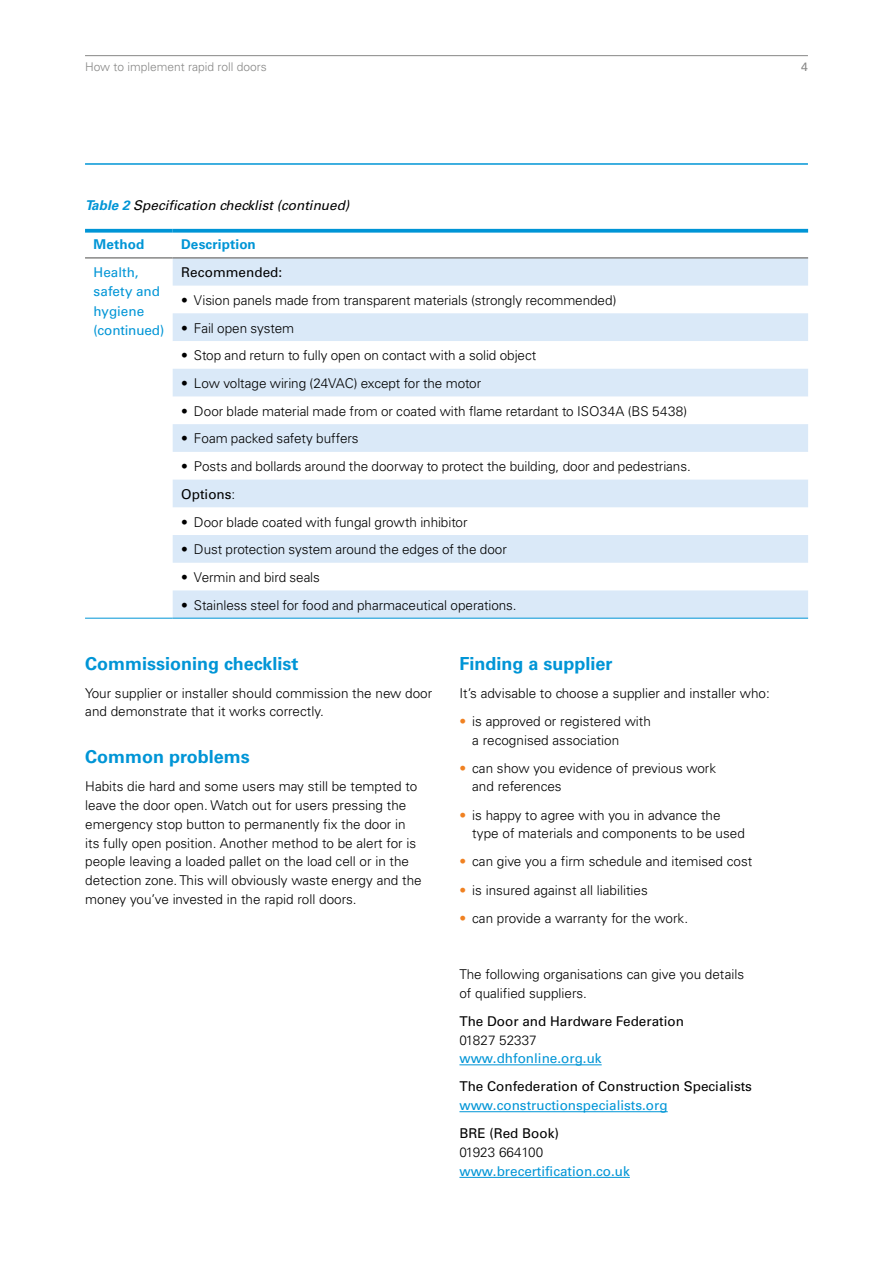
<style>
.page{position:relative;width:893px;height:1263px;background:#fff}
.page>*{position:absolute;margin:0;border:0;box-sizing:border-box;transform-origin:0 0}
.t1{font:700 18px "Univers";color:#0095d6}
.t2{font:300 13.5px/18.8px "Univers";color:#000}
.t3{font:13.5px/19.5px "Univers";color:#0095d6}
.t4{font:13.5px "Univers";color:#000}
.t5{font:italic 13.5px "Univers";color:#000}
.t6{font:700 13.5px "Univers";letter-spacing:.01em;color:#0095d6}
.t7{font:300 12px "Univers";color:#878786}
.t8{font:12px "Univers";color:#878786}
.s1{font-weight:700;color:#0095d6}
.s2{font-weight:400}
.s3{color:#f08121}
</style>
<div class="page">
<hr style="left:85px;top:55px;width:723px;height:1px;background:#878786">
<hr style="left:85px;top:163px;width:723px;height:2px;background:#0095d6">
<hr style="left:459px;top:1064px;width:143px;height:1px;background:#0095d6">
<hr style="left:459px;top:1111px;width:209px;height:1px;background:#0095d6">
<hr style="left:459px;top:1177px;width:171px;height:1px;background:#0095d6">
<svg style="left:173px;top:259px;width:635px;height:359px;fill:#dae9f8"></svg>
<svg style="left:85px;top:229px;width:88px;height:4px"></svg>
<svg style="left:173px;top:229px;width:635px;height:4px;background:#189fd9"></svg>
<hr style="left:85px;top:257px;width:88px;height:2px;background:#878786">
<hr style="left:173px;top:257px;width:635px;height:2px;background:#878786">
<hr style="left:85px;top:618px;width:88px;height:1px;background:#0095d6">
<hr style="left:173px;top:618px;width:635px;height:1px;background:#0095d6">
<p class="t7" style="left:85px;top:60px;width:183px">How to implement rapid roll doors</p>
<p class="t8" style="left:801px;top:60px;width:8px">4</p>
<p class="t5" style="left:85px;top:197px;width:266px"><span class="s1">Table 2</span> Specification checklist (continued)</p>
<p class="t6" style="left:94px;top:237px;width:52px">Method</p>
<p class="t6" style="left:181px;top:237px;width:76px">Description</p>
<p class="t3" style="left:94px;top:262px;width:72px">Health, safety and hygiene (continued)</p>
<p class="t4" style="left:181px;top:264px;width:102px">Recommended:</p>
<p class="t2" style="left:181px;top:291px;width:437px">• Vision panels made from transparent materials (strongly recommended)</p>
<p class="t2" style="left:181px;top:318px;width:114px">• Fail open system</p>
<p class="t2" style="left:181px;top:346px;width:357px">• Stop and return to fully open on contact with a solid object</p>
<p class="t2" style="left:181px;top:374px;width:301px">• Low voltage wiring (24VAC) except for the motor</p>
<p class="t2" style="left:181px;top:401px;width:508px">• Door blade material made from or coated with flame retardant to ISO34A (BS 5438)</p>
<p class="t2" style="left:181px;top:429px;width:179px">• Foam packed safety buffers</p>
<p class="t2" style="left:181px;top:452px;width:511px;line-height:27.8px">• Posts and bollards around the doorway to protect the building, door and pedestrians.<br><span class="s2">Options</span>:</p>
<p class="t2" style="left:181px;top:512px;width:288px">• Door blade coated with fungal growth inhibitor</p>
<p class="t2" style="left:181px;top:540px;width:327px">• Dust protection system around the edges of the door</p>
<p class="t2" style="left:181px;top:568px;width:140px">• Vermin and bird seals</p>
<p class="t2" style="left:181px;top:595px;width:337px">• Stainless steel for food and pharmaceutical operations.</p>
<h1 class="t1" style="left:85px;top:653px;width:215px">Commissioning checklist</h1>
<p class="t2" style="left:85px;top:683px;width:349px">Your supplier or installer should commission the new door and demonstrate that it works correctly.</p>
<h1 class="t1" style="left:85px;top:746px;width:166px">Common problems</h1>
<p class="t2" style="left:85px;top:777px;width:338px">Habits die hard and some users may still be tempted to leave the door open. Watch out for users pressing the emergency stop button to permanently fix the door in its fully open position. Another method to be alert for is people leaving a loaded pallet on the load cell or in the detection zone. This will obviously waste energy and the money you’ve invested in the rapid roll doors.</p>
<h1 class="t1" style="left:459px;top:653px;width:155px">Finding a supplier</h1>
<p class="t2" style="left:459px;top:683px;width:312px">It’s advisable to choose a supplier and installer who:</p>
<p class="t2" style="left:472px;top:712px;width:180px;text-indent:-13px"><span class="s3">•</span> is approved or registered with a recognised association</p>
<p class="t2" style="left:472px;top:758px;width:245px;text-indent:-13px"><span class="s3">•</span> can show you evidence of previous work and references</p>
<p class="t2" style="left:472px;top:805px;width:274px;text-indent:-13px"><span class="s3">•</span> is happy to agree with you in advance the type of materials and components to be used</p>
<p class="t2" style="left:459px;top:852px;width:294px"><span class="s3">•</span> can give you a firm schedule and itemised cost</p>
<p class="t2" style="left:459px;top:880px;width:190px"><span class="s3">•</span> is insured against all liabilities</p>
<p class="t2" style="left:459px;top:908px;width:230px"><span class="s3">•</span> can provide a warranty for the work.</p>
<p class="t2" style="left:459px;top:965px;width:286px">The following organisations can give you details of qualified suppliers.</p>
<p class="t4" style="left:459px;top:1013px;width:226px">The Door and Hardware Federation</p>
<p class="t2" style="left:459px;top:1030px;width:79px">01827 52337</p>
<p class="t3" style="left:459px;top:1049px;width:144px">www.dhfonline.org.uk</p>
<p class="t4" style="left:459px;top:1079px;width:294px">The Confederation of Construction Specialists</p>
<p class="t3" style="left:459px;top:1096px;width:210px">www.constructionspecialists.org</p>
<p class="t4" style="left:459px;top:1125px;width:101px">BRE (Red Book)</p>
<p class="t2" style="left:459px;top:1143px;width:85px">01923 664100</p>
<p class="t3" style="left:459px;top:1161px;width:172px">www.brecertification.co.uk</p>
</div>
